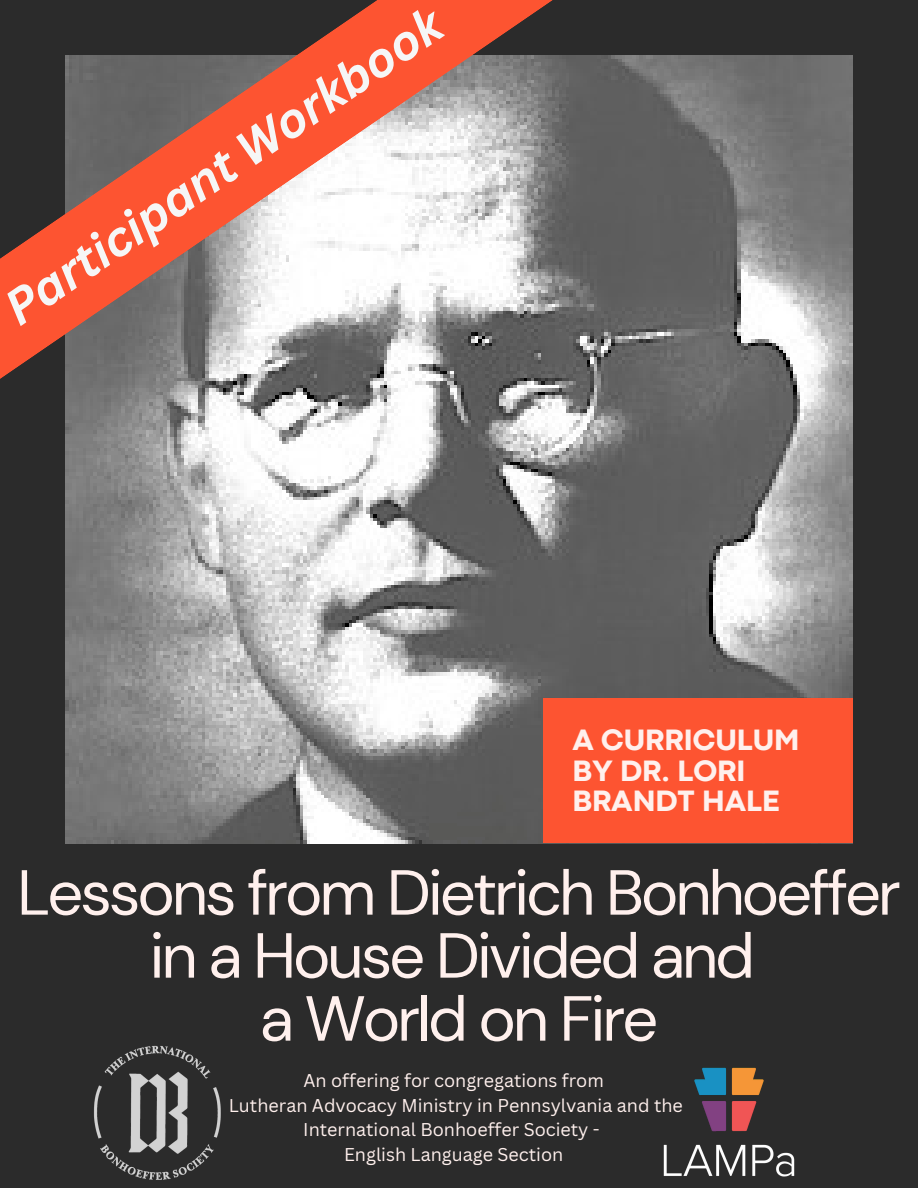
<style>
.page{position:relative;width:918px;height:1188px;background:#2b2b2b}
.page>*{position:absolute;margin:0;border:0;box-sizing:border-box;transform-origin:0 0}
.t1{font:63.45px/63px "DM Sans";letter-spacing:-.05em;color:#fff0ed;text-align:center}
.t2{font:italic 700 48px "Canva Sans";color:#f6f6f6}
.t3{font:800 30.75px/30.3px "Codec Pro";color:#fff0ed}
.t4{font:18px/24.8px "Canva Sans";color:#fff0ed;text-align:center}
</style>
<div class="page">
<img style="left:65px;top:56px;width:788px;height:787px">
<div style="left:543px;top:698px;width:310px;height:145px;background:#fd5431"></div>
<img style="left:663px;top:1067px;width:132px;height:110px">
<img style="left:93px;top:1045px;width:128px;height:135px">
<svg style="left:0;top:0;width:574px;height:428px"></svg>
<p class="t2" style="left:-10px;top:283px;width:520px;rotate:-34deg">Participant Workbook</p>
<p class="t3" style="left:572px;top:727px;width:229px">A CURRICULUM<br>BY DR. LORI<br>BRANDT HALE</p>
<p class="t1" style="left:17px;top:862px;width:885px">Lessons from Dietrich Bonhoeffer in a House Divided and<br>a World on Fire</p>
<p class="t4" style="left:304px;top:1068px;width:302px">An offering for congregations from</p>
<p class="t4" style="left:229px;top:1092px;width:456px">Lutheran Advocacy Ministry in Pennsylvania and the<br>International Bonhoeffer Society -</p>
<p class="t4" style="left:344px;top:1142px;width:221px">English Language Section</p>
</div>
